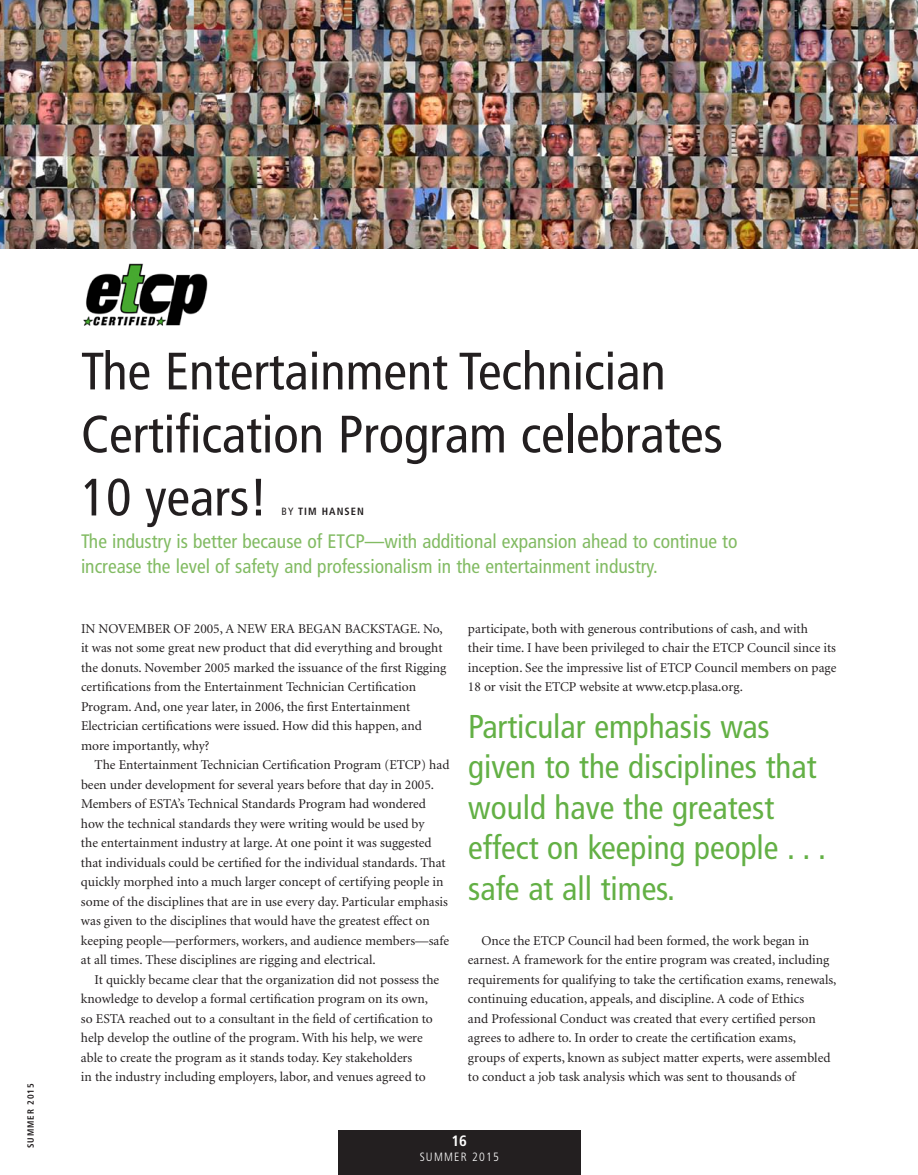
<style>
.page{position:relative;width:918px;height:1175px;background:#fff}
.page>*{position:absolute;margin:0;border:0;box-sizing:border-box;transform-origin:0 0}
.t1{font:condensed 52.5px/63px "Frutiger";color:#231f20}
.t2{font:condensed 33px/40.5px "Frutiger";color:#63b045}
.t3{font:condensed 19.5px/25.5px "Frutiger";color:#82bb63}
.t4{font:700 condensed 15px "Frutiger";color:#fff}
.t5{font:13.5px/19.5px "Minion";color:#231f20}
.t6{font:300 condensed 12px "Frutiger";letter-spacing:.1em;color:#fff}
.t7{font:700 condensed 10.5px "Frutiger";letter-spacing:.1em;color:#231f20}
.t8{font:700 condensed 9px "Frutiger";letter-spacing:.1em;color:#231f20}
.s1{font-weight:400}
</style>
<div class="page">
<div style="left:338px;top:1129px;width:243px;height:45px;background:#231f20"></div>
<img style="left:0;top:0;width:918px;height:248px">
<img style="left:83px;top:263px;width:125px;height:63px">
<p class="t8" style="left:25px;top:1148px;width:66px;rotate:-90deg">SUMMER 2015</p>
<h1 class="t1" style="left:81px;top:340px;width:643px">The Entertainment Technician<br>Certification Program celebrates<br>10 years!</h1>
<p class="t7" style="left:282px;top:505px;width:84px"><span class="s1">By</span> TIM HANSEN</p>
<h3 class="t3" style="left:81px;top:528px;width:658px">The industry is better because of ETCP—with additional expansion ahead to continue to increase the level of safety and professionalism in the entertainment industry.</h3>
<p class="t5" style="left:81px;top:619px;width:367px">In November of 2005, a new era began backstage. No, it was not some great new product that did everything and brought the donuts. November 2005 marked the issuance of the first Rigging certifications from the Entertainment Technician Certification Program. And, one year later, in 2006, the first Entertainment Electrician certifications were issued. How did this happen, and more importantly, why?</p>
<p class="t5" style="left:81px;top:756px;width:370px;text-indent:13px">The Entertainment Technician Certification Program (ETCP) had been under development for several years before that day in 2005.<br>Members of ESTA</p>
<p class="t5" style="left:81px;top:795px;width:370px;text-indent:96px">’s Technical Standards Program had wondered how the technical standards they were writing would be used by<br>the entertainment industry at large. At one point it was suggested that individuals could be certified for the individual standards. That quickly morphed into a much larger concept of certifying people in some of the disciplines that are in use every day. Particular emphasis was given to the disciplines that would have the greatest effect on keeping people—performers, workers, and audience members—safe at all times. These disciplines are rigging and electrical.</p>
<p class="t5" style="left:81px;top:970px;width:360px;text-indent:14px">It quickly became clear that the organization did not possess the knowledge to develop a formal certification program on its own, so ESTA</p>
<p class="t5" style="left:81px;top:1009px;width:353px;text-indent:48px">reached out to a consultant in the field of certification to help develop the outline of the program. With his help, we were able to create the program as it stands today. Key stakeholders<br>in the industry including employers, labor, and venues agreed to</p>
<p class="t5" style="left:468px;top:619px;width:370px">participate, both with generous contributions of cash, and with their time. I have been privileged to chair the ETCP Council since its inception. See the impressive list of ETCP Council members on page 18 or visit the ETCP website at www.etcp.plasa.org.</p>
<h2 class="t2" style="left:468px;top:706px;width:359px">Particular emphasis was given to the disciplines that would have the greatest effect on keeping people . . . safe at all times.</h2>
<p class="t5" style="left:468px;top:931px;width:370px;text-indent:14px">Once the ETCP Council had been formed, the work began in earnest. A framework for the entire program was created, including requirements for qualifying to take the certification exams, renewals, continuing education, appeals, and discipline. A code of Ethics<br>and Professional Conduct was created that every certified person agrees to adhere to. In order to create the certification exams, groups of experts, known as subject matter experts, were assembled to conduct a job task analysis which was sent to thousands of</p>
<p class="t4" style="left:452px;top:1132px;width:17px">16</p>
<p class="t6" style="left:420px;top:1150px;width:81px">SUMMER 2015</p>
</div>
